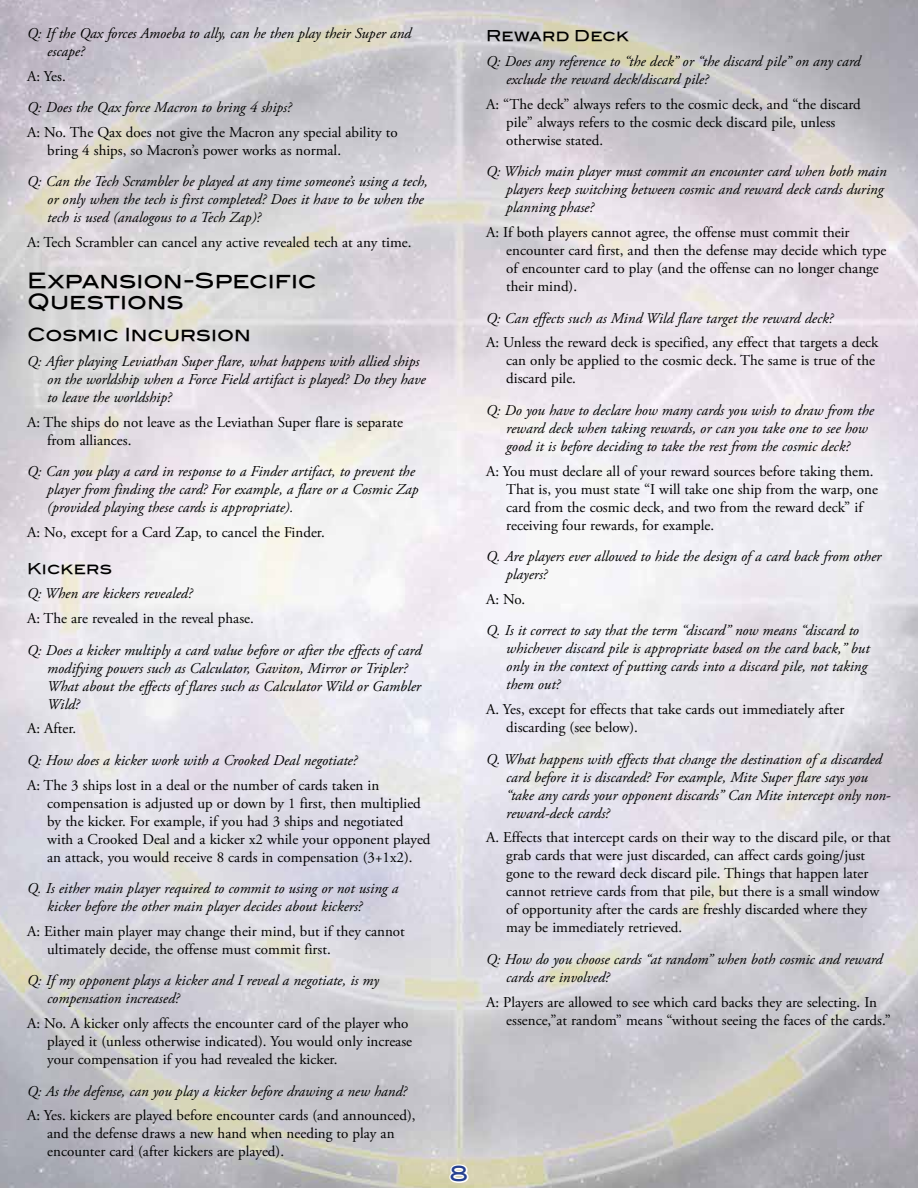
<style>
.page{position:relative;width:918px;height:1188px;background:#fff}
.page>*{position:absolute;margin:0;border:0;box-sizing:border-box;transform-origin:0 0}
.t1{font:21px/21px "Blair Md ITCTT Medium";color:#000}
.t2{font:21px "Blair Md ITCTT Medium";color:#25408f}
.t3{font:18px "Blair Md ITCTT Medium";color:#000}
.t4{font:15px/18px "Adobe Garamond Pro";color:#000}
.t5{font:italic 15px/18px "Adobe Garamond Pro";color:#000}
.t6{font:15px "Blair Md ITCTT Medium";letter-spacing:.01em;color:#000}
</style>
<div class="page">
<svg style="left:447px;top:1162px;width:24px;height:23px"></svg>
<p class="t5" style="left:47px;top:25px;width:366px;text-indent:-20px">Q: If the Qax forces Amoeba to ally, can he then play their Super and escape?</p>
<p class="t4" style="left:27px;top:67px;width:40px">A: Yes.</p>
<p class="t5" style="left:27px;top:99px;width:266px">Q: Does the Qax force Macron to bring 4 ships?</p>
<p class="t4" style="left:47px;top:124px;width:352px;text-indent:-20px">A: No. The Qax does not give the Macron any special ability to bring 4 ships, so Macron’s power works as normal.</p>
<p class="t5" style="left:47px;top:173px;width:382px;text-indent:-20px">Q: Can the Tech Scrambler be played at any time someone’s using a tech, or only when the tech is first completed? Does it have to be when the tech is used (analogous to a Tech Zap)?</p>
<p class="t4" style="left:27px;top:234px;width:386px">A: Tech Scrambler can cancel any active revealed tech at any time.</p>
<h1 class="t1" style="left:27px;top:270px;width:291px">Expansion-Specific<br>Questions</h1>
<p class="t3" style="left:27px;top:324px;width:225px">Cosmic Incursion</p>
<p class="t5" style="left:47px;top:352px;width:380px;text-indent:-20px">Q: After playing Leviathan Super flare, what happens with allied ships on the worldship when a Force Field artifact is played? Do they have to leave the worldship?</p>
<p class="t4" style="left:47px;top:413px;width:357px;text-indent:-20px">A: The ships do not leave as the Leviathan Super flare is separate from alliances.</p>
<p class="t5" style="left:47px;top:463px;width:373px;text-indent:-20px">Q: Can you play a card in response to a Finder artifact, to prevent the player from finding the card? For example, a flare or a Cosmic Zap (provided playing these cards is appropriate).</p>
<p class="t4" style="left:27px;top:524px;width:299px">A: No, except for a Card Zap, to cancel the Finder.</p>
<p class="t6" style="left:27px;top:559px;width:86px">Kickers</p>
<p class="t5" style="left:27px;top:585px;width:167px">Q: When are kickers revealed?</p>
<p class="t4" style="left:27px;top:610px;width:228px">A: The are revealed in the reveal phase.</p>
<p class="t5" style="left:47px;top:641px;width:376px;text-indent:-20px">Q: Does a kicker multiply a card value before or after the effects of card modifying powers such as Calculator, Gaviton, Mirror or Tripler?<br>What about the effects of flares such as Calculator Wild or Gambler Wild?</p>
<p class="t4" style="left:27px;top:720px;width:51px">A: After.</p>
<p class="t5" style="left:27px;top:752px;width:332px">Q: How does a kicker work with a Crooked Deal negotiate?</p>
<p class="t4" style="left:47px;top:776px;width:385px;text-indent:-20px">A: The 3 ships lost in a deal or the number of cards taken in compensation is adjusted up or down by 1 first, then multiplied by the kicker. For example, if you had 3 ships and negotiated with a Crooked Deal and a kicker x2 while your opponent played an attack, you would receive 8 cards in compensation (3+1x2).</p>
<p class="t5" style="left:47px;top:880px;width:353px;text-indent:-20px">Q. Is either main player required to commit to using or not using a kicker before the other main player decides about kickers?</p>
<p class="t4" style="left:47px;top:923px;width:359px;text-indent:-20px">A: Either main player may change their mind, but if they cannot ultimately decide, the offense must commit first.</p>
<p class="t5" style="left:47px;top:972px;width:333px;text-indent:-20px">Q: If my opponent plays a kicker and I reveal a negotiate, is my compensation increased?</p>
<p class="t4" style="left:47px;top:1015px;width:366px;text-indent:-20px">A: No. A kicker only affects the encounter card of the player who played it (unless otherwise indicated). You would only increase your compensation if you had revealed the kicker.</p>
<p class="t5" style="left:27px;top:1082px;width:382px">Q: As the defense, can you play a kicker before drawing a new hand?</p>
<p class="t4" style="left:47px;top:1107px;width:370px;text-indent:-20px">A: Yes. kickers are played before encounter cards (and announced), and the defense draws a new hand when needing to play an encounter card (after kickers are played).</p>
<p class="t6" style="left:486px;top:27px;width:144px">Reward Deck</p>
<p class="t5" style="left:506px;top:53px;width:356px;text-indent:-20px">Q: Does any reference to “the deck” or “the discard pile” on any card exclude the reward deck/discard pile?</p>
<p class="t4" style="left:506px;top:96px;width:356px;text-indent:-20px">A: “The deck” always refers to the cosmic deck, and “the discard pile” always refers to the cosmic deck discard pile, unless otherwise stated.</p>
<p class="t5" style="left:506px;top:163px;width:382px;text-indent:-20px">Q: Which main player must commit an encounter card when both main players keep switching between cosmic and reward deck cards during planning phase?</p>
<p class="t4" style="left:506px;top:224px;width:382px;text-indent:-20px">A: If both players cannot agree, the offense must commit their encounter card first, and then the defense may decide which type of encounter card to play (and the offense can no longer change their mind).</p>
<p class="t5" style="left:486px;top:309px;width:349px">Q: Can effects such as Mind Wild flare target the reward deck?</p>
<p class="t4" style="left:506px;top:334px;width:374px;text-indent:-20px">A: Unless the reward deck is specified, any effect that targets a deck can only be applied to the cosmic deck. The same is true of the discard pile.</p>
<p class="t5" style="left:506px;top:402px;width:369px;text-indent:-20px">Q: Do you have to declare how many cards you wish to draw from the reward deck when taking rewards, or can you take one to see how good it is before deciding to take the rest from the cosmic deck?</p>
<p class="t4" style="left:506px;top:462px;width:373px;text-indent:-20px">A: You must declare all of your reward sources before taking them.<br>That is, you must state “I will take one ship from the warp, one card from the cosmic deck, and two from the reward deck” if receiving four rewards, for example.</p>
<p class="t5" style="left:506px;top:548px;width:377px;text-indent:-20px">Q. Are players ever allowed to hide the design of a card back from other players?</p>
<p class="t4" style="left:486px;top:591px;width:41px">A: No.</p>
<p class="t5" style="left:506px;top:622px;width:365px;text-indent:-20px">Q. Is it correct to say that the term “discard” now means “discard to whichever discard pile is appropriate based on the card back,” but only in the context of putting cards into a discard pile, not taking them out?</p>
<p class="t4" style="left:506px;top:701px;width:340px;text-indent:-20px">A. Yes, except for effects that take cards out immediately after discarding (see below).</p>
<p class="t5" style="left:506px;top:750px;width:386px;text-indent:-20px">Q. What happens with effects that change the destination of a discarded card before it is discarded? For example, Mite Super flare says you “take any cards your opponent discards” Can Mite intercept only non&shy;reward-deck cards?</p>
<p class="t4" style="left:506px;top:829px;width:386px;text-indent:-20px">A. Effects that intercept cards on their way to the discard pile, or that grab cards that were just discarded, can affect cards going/just gone to the reward deck discard pile. Things that happen later cannot retrieve cards from that pile, but there is a small window of opportunity after the cards are freshly discarded where they may be immediately retrieved.</p>
<p class="t5" style="left:506px;top:951px;width:378px;text-indent:-20px">Q: How do you choose cards “at random” when both cosmic and reward cards are involved?</p>
<p class="t4" style="left:506px;top:993px;width:386px;text-indent:-20px">A: Players are allowed to see which card backs they are selecting. In essence,”at random” means “without seeing the faces of the cards.”</p>
<h1 class="t2" style="left:450px;top:1161px;width:20px">8</h1>
</div>
